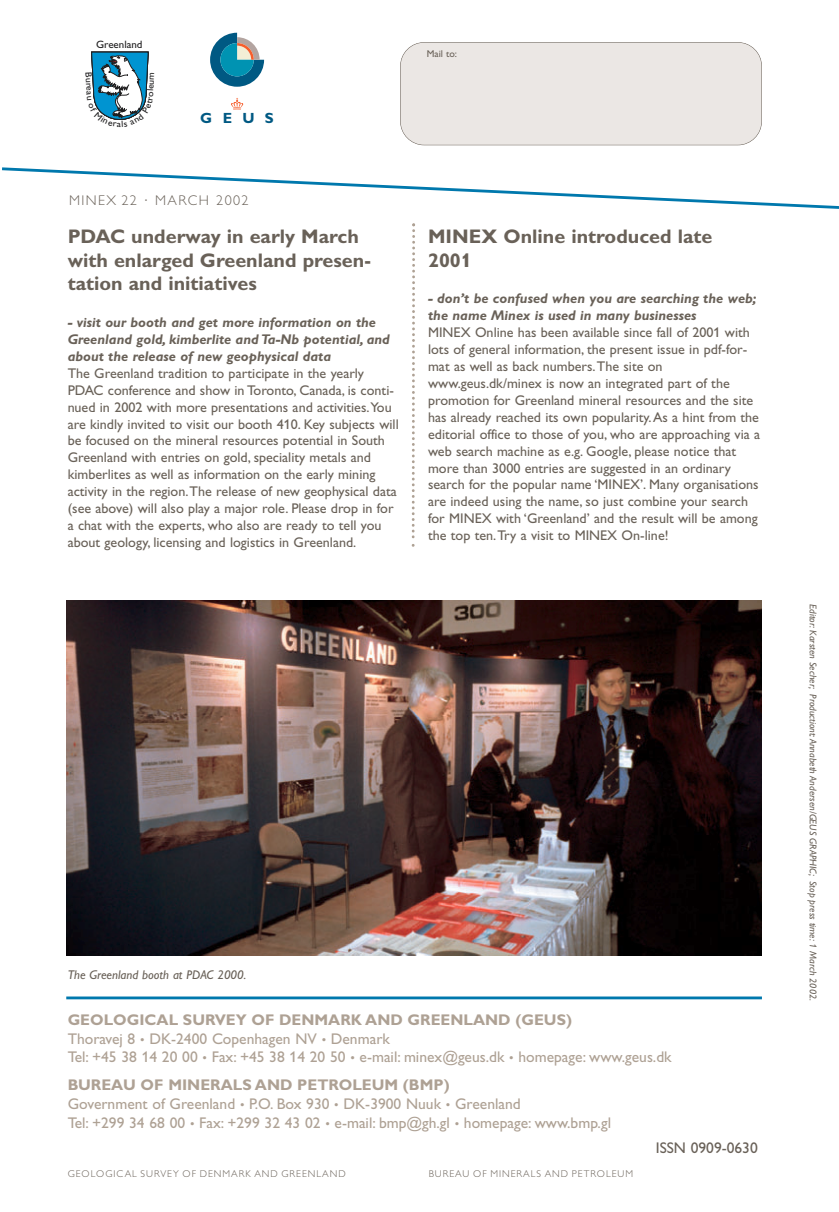
<style>
.page{position:relative;width:839px;height:1212px;background:#fff}
.page>*{position:absolute;margin:0;border:0;box-sizing:border-box;transform-origin:0 0}
.t1{font:700 19.8px/23.7px "Gill Alt One";color:#696158}
.t2{font:15.45px/18.6px "Gill Alt One";color:#aea194}
.t3{font:15.45px "Gill Alt One";color:#696158}
.t4{font:700 14.85px "Gill Sans";color:#005983}
.t5{font:14.1px/17px "Gill Alt One";color:#696158}
.t6{font:italic 700 14.1px/17px "Gill Alt One";color:#696158}
.t7{font:300 14.1px "Gill Alt One";letter-spacing:.1em;color:#696158}
.t8{font:italic 12.75px "Gill Alt One";color:#696158}
.t9{font:10.65px "Gill Sans";color:#201f20}
.t10{font:italic 9.9px "Gill Alt One";color:#696158}
.t11{font:300 9.9px "Gill Alt One";letter-spacing:.1em;color:#696158}
.t12{font:9.9px "Gill Alt One";color:#696158}
.t13{font:9.15px "Gill Sans";color:#201f20;scale:1.07 1}
.s1{font-weight:700}
.s2{font-size:12.75px}
</style>
<div class="page">
<svg style="left:231px;top:98px;width:12px;height:12px"></svg>
<svg style="left:210px;top:33px;width:54px;height:54px"></svg>
<svg style="left:411px;top:223px;width:4px;height:324px"></svg>
<div style="left:400px;top:42px;width:362px;height:103px;background:#ebe7e4;border-radius:24px"></div>
<div style="left:400px;top:42px;width:362px;height:103px;border:1px solid #696158;border-radius:24px"></div>
<img style="left:66px;top:600px;width:696px;height:356px">
<svg style="left:2px;top:167px;width:837px;height:42px"></svg>
<hr style="left:66px;top:997px;width:696px;height:2px;background:#0078ad">
<svg style="left:91px;top:52px;width:58px;height:68px"></svg>
<p class="t9" style="left:96px;top:41px;width:48px">Greenland</p>
<p class="t13" style="left:92px;top:72px;width:23px;rotate:87deg">Burea</p>
<p class="t13" style="left:147px;top:97px;width:25px;rotate:-87deg">oleum</p>
<p class="t4" style="left:200px;top:113px;width:75px">GEUS</p>
<p class="t7" style="left:69px;top:195px;width:181px">MINEX 22 · MARCH 2002</p>
<h1 class="t1" style="left:68px;top:226px;width:305px">PDAC underway in early March with enlarged Greenland presen&shy;tation and initiatives</h1>
<p class="t6" style="left:68px;top:315px;width:324px">- visit our booth and get more information on the<br>Greenland gold, kimberlite and Ta-Nb potential, and about the release of new geophysical data</p>
<p class="t5" style="left:68px;top:366px;width:332px">The Greenland tradition to participate in the yearly PDAC conference and show in Toronto, Canada, is conti&shy;nued in 2002 with more presentations and activities.You are kindly invited to visit our booth 410. Key subjects will be focused on the mineral resources potential in South Greenland with entries on gold, speciality metals and kimberlites as well as information on the early mining activity in the region.The release of new geophysical data (see above) will also play a major role. Please drop in for a chat with the experts, who also are ready to tell you about geology, licensing and logistics in Greenland.</p>
<p class="t12" style="left:427px;top:51px;width:32px">Mail to:</p>
<h1 class="t1" style="left:428px;top:226px;width:286px">MINEX Online introduced late<br>2001</h1>
<p class="t6" style="left:428px;top:292px;width:330px">- don’t be confused when you are searching the web; the name Minex is used in many businesses</p>
<p class="t5" style="left:428px;top:326px;width:333px">MINEX Online has been available since fall of 2001 with lots of general information, the present issue in pdf-for&shy;mat as well as back numbers.The site on www.geus.dk/minex is now an integrated part of the promotion for Greenland mineral resources and the site has already reached its own popularity.As a hint from the editorial office to those of you, who are approaching via a web search machine as e.g. Google, please notice that more than 3000 entries are suggested in an ordinary search for the popular name ‘MINEX’. Many organisations are indeed using the name, so just combine your search for MINEX with ‘Greenland’ and the result will be among the top ten.Try a visit to MINEX On-line!</p>
<p class="t8" style="left:68px;top:971px;width:180px">The Greenland booth at PDAC 2000.</p>
<p class="t2" style="left:68px;top:1012px;width:605px"><span class="s1">GEOLOGICAL SURVEY OF DENMARK AND GREENLAND (GEUS)<br></span>Thoravej 8 <span class="s2">•</span> DK-2400 Copenhagen NV <span class="s2">•</span> Denmark<br>Tel: +45 38 14 20 00 <span class="s2">•</span> Fax: +45 38 14 20 50 <span class="s2">•</span> e-mail: minex@geus.dk <span class="s2">•</span> homepage: www.geus.dk</p>
<p class="t2" style="left:68px;top:1078px;width:545px"><span class="s1">BUREAU OF MINERALS AND PETROLEUM (BMP)<br></span>Government of Greenland <span class="s2">•</span> P.O. Box 930 <span class="s2">•</span> DK-3900 Nuuk <span class="s2">•</span> Greenland<br>Tel: +299 34 68 00 <span class="s2">•</span> Fax: +299 32 43 02 <span class="s2">•</span> e-mail: bmp@gh.gl <span class="s2">•</span> homepage: www.bmp.gl</p>
<p class="t3" style="left:656px;top:1143px;width:103px">ISSN 0909-0630</p>
<p class="t11" style="left:68px;top:1170px;width:279px">GEOLOGICAL SURVEY OF DENMARK AND GREENLAND</p>
<p class="t11" style="left:429px;top:1170px;width:206px">BUREAU OF MINERALS AND PETROLEUM</p>
<p class="t10" style="left:816px;top:604px;width:398px;rotate:90deg">Editor: Karsten Secher; Productiont:Annabeth Andersen/GEUS GRAPHIC; Stop press time: 1 March 2002.</p>
</div>
